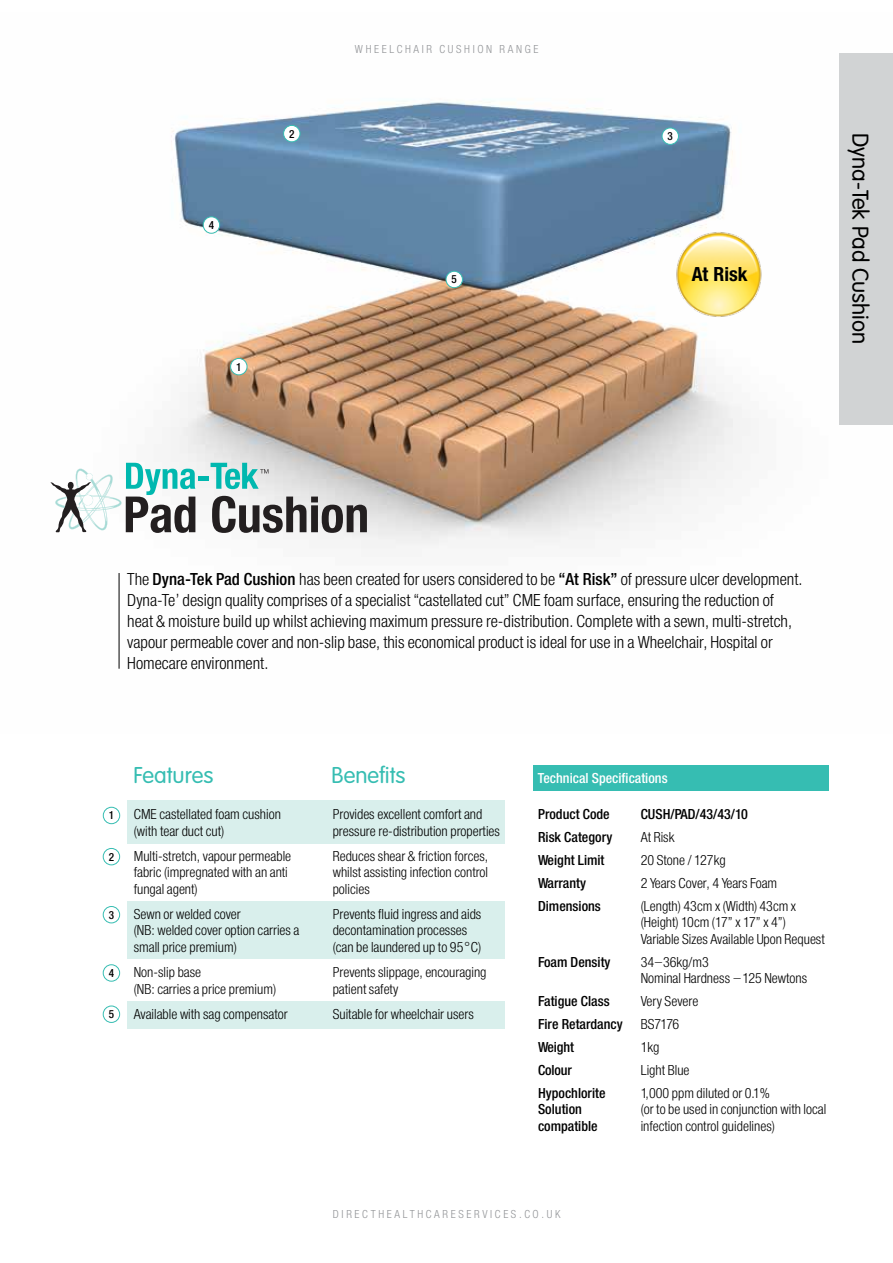
<style>
.page{position:relative;width:893px;height:1263px;background:#fff}
.page>*{position:absolute;margin:0;border:0;box-sizing:border-box;transform-origin:0 0}
.t1{font:53.55px "Helvetica Neue H77";letter-spacing:-.005em;color:#231f20}
.t2{font:300 22.5px "VAG Rounded Std";color:#000}
.t3{font:300 22.5px "VAG Rounded Std";color:#36bdb2}
.t4{font:21px "Helvetica Neue H77";color:#000}
.t5{font:18px/21px "Helvetica Neue H47";color:#000}
.t6{font:15px/16.5px "Helvetica Neue H47";color:#000}
.t7{font:15px/23px "Helvetica Neue H67";color:#000}
.t8{font:15px "Helvetica Neue H67";color:#fff}
.t9{font:12px "Helvetica Neue H47";letter-spacing:.22em;color:#939598}
.t10{font:12px "Helvetica Neue H67";color:#000}
.s1{font-family:"Helvetica Neue H67"}
</style>
<div class="page">
<img style="left:50px;top:53px;width:843px;height:616px">
<div style="left:127px;top:801px;width:378px;height:43px;background:#d9efec"></div>
<div style="left:127px;top:901px;width:378px;height:58px;background:#d9efec"></div>
<div style="left:127px;top:1001px;width:378px;height:28px;background:#d9efec"></div>
<div style="left:103px;top:906px;width:17px;height:17px;border:1px solid #36bdb2;border-radius:50%"></div>
<div style="left:103px;top:964px;width:17px;height:17px;border:1px solid #36bdb2;border-radius:50%"></div>
<div style="left:103px;top:1006px;width:17px;height:17px;border:1px solid #36bdb2;border-radius:50%"></div>
<hr style="left:119px;top:573px;width:1px;height:96px;background:#000">
<div style="left:533px;top:765px;width:296px;height:26px;background:#36bdb2"></div>
<div style="left:103px;top:807px;width:17px;height:17px;border:1px solid #36bdb2;border-radius:50%"></div>
<div style="left:103px;top:848px;width:17px;height:17px;border:1px solid #36bdb2;border-radius:50%"></div>
<div style="left:840px;top:53px;width:53px;height:371px;background:#d1d3d4"></div>
<div style="left:231px;top:358px;width:16px;height:17px;background:#fff;border-radius:50%"></div>
<div style="left:230px;top:358px;width:17px;height:17px;border:1px solid #36bdb2;border-radius:50%"></div>
<div style="left:203px;top:217px;width:17px;height:16px;background:#fff;border-radius:50%"></div>
<div style="left:203px;top:216px;width:17px;height:18px;border:1px solid #36bdb2;border-radius:50%"></div>
<div style="left:446px;top:271px;width:16px;height:17px;background:#fff;border-radius:50%"></div>
<div style="left:446px;top:271px;width:17px;height:17px;border:1px solid #36bdb2;border-radius:50%"></div>
<div style="left:284px;top:125px;width:16px;height:17px;background:#fff;border-radius:50%"></div>
<div style="left:283px;top:125px;width:17px;height:17px;border:1px solid #36bdb2;border-radius:50%"></div>
<div style="left:662px;top:128px;width:16px;height:16px;background:#fff;border-radius:50%"></div>
<div style="left:662px;top:128px;width:17px;height:17px;border:1px solid #36bdb2;border-radius:50%"></div>
<img style="left:673px;top:228px;width:92px;height:92px">
<svg style="left:51px;top:463px;width:144px;height:69px"></svg>
<hr style="left:198px;top:476px;width:10px;height:4px;background:#00b8af">
<svg style="left:211px;top:463px;width:57px;height:26px"></svg>
<p class="t10" style="left:209px;top:217px;width:7px">4</p>
<p class="t10" style="left:236px;top:359px;width:7px">1</p>
<p class="t9" style="left:355px;top:41px;width:185px">WHEELCHAIR CUSHION RANGE</p>
<p class="t10" style="left:289px;top:126px;width:7px">2</p>
<p class="t10" style="left:668px;top:128px;width:7px">3</p>
<p class="t10" style="left:452px;top:271px;width:7px">5</p>
<h3 class="t4" style="left:692px;top:260px;width:57px">At Risk</h3>
<h2 class="t2" style="left:873px;top:133px;width:213px;rotate:90deg">Dyna-Tek Pad Cushion</h2>
<h1 class="t1" style="left:123px;top:479px;width:247px">Pad Cushion</h1>
<p class="t5" style="left:127px;top:570px;width:677px">The <span class="s1">Dyna-Tek Pad Cushion</span> has been created for users considered to be <span class="s1">“At Risk”</span> of pressure ulcer development.<br>Dyna-Te’ design quality comprises of a specialist “castellated cut” CME foam surface, ensuring the reduction of heat &amp; moisture build up whilst achieving maximum pressure re-distribution. Complete with a sewn, multi-stretch, vapour permeable cover and non-slip base, this economical product is ideal for use in a Wheelchair, Hospital or Homecare environment.</p>
<p class="t10" style="left:109px;top:807px;width:7px">1</p>
<p class="t10" style="left:109px;top:849px;width:7px">2</p>
<p class="t10" style="left:109px;top:907px;width:7px">3</p>
<p class="t10" style="left:109px;top:965px;width:7px">4</p>
<p class="t10" style="left:109px;top:1006px;width:7px">5</p>
<h2 class="t3" style="left:133px;top:762px;width:82px">Features</h2>
<h2 class="t3" style="left:332px;top:762px;width:75px">Benefits</h2>
<p class="t6" style="left:333px;top:807px;width:169px">Provides excellent comfort and pressure re-distribution properties</p>
<p class="t6" style="left:333px;top:849px;width:157px;text-align:justify">Reduces shear &amp; friction forces, whilst assisting infection control policies</p>
<p class="t6" style="left:333px;top:907px;width:150px">Prevents fluid ingress and aids decontamination processes (can be laundered up to 95°C)</p>
<p class="t6" style="left:333px;top:965px;width:155px">Prevents slippage, encouraging patient safety</p>
<p class="t6" style="left:333px;top:1006px;width:143px">Suitable for wheelchair users</p>
<p class="t6" style="left:134px;top:807px;width:149px">CME castellated foam cushion (with tear duct cut)</p>
<p class="t6" style="left:134px;top:849px;width:159px">Multi-stretch, vapour permeable fabric (impregnated with an anti fungal agent)</p>
<p class="t6" style="left:134px;top:907px;width:167px">Sewn or welded cover<br>(NB: welded cover option carries a small price premium)</p>
<p class="t6" style="left:134px;top:965px;width:144px">Non-slip base<br>(NB: carries a price premium)</p>
<p class="t6" style="left:134px;top:1006px;width:155px">Available with sag compensator</p>
<p class="t8" style="left:538px;top:768px;width:131px">Technical Specifications</p>
<p class="t7" style="left:538px;top:804px;width:76px">Product Code<br>Risk Category<br>Weight Limit<br>Warranty<br>Dimensions</p>
<p class="t7" style="left:538px;top:951px;width:74px">Foam Density</p>
<p class="t7" style="left:538px;top:991px;width:86px">Fatigue Class<br>Fire Retardancy<br>Weight<br>Colour<br>Hypochlorite</p>
<p class="t7" style="left:538px;top:1102px;width:61px;line-height:16.5px">Solution compatible</p>
<p class="t7" style="left:641px;top:804px;width:109px">CUSH/PAD/43/43/10</p>
<p class="t6" style="left:641px;top:827px;width:157px;line-height:22.8px">At Risk<br>20 Stone / 127kg<br>2 Years Cover, 4 Years Foam (Length) 43cm x (Width) 43cm x</p>
<p class="t6" style="left:641px;top:915px;width:186px">(Height) 10cm (17” x 17” x 4”)<br>Variable Sizes Available Upon Request</p>
<p class="t6" style="left:641px;top:955px;width:168px">34–36kg/m3<br>Nominal Hardness – 125 Newtons</p>
<p class="t6" style="left:641px;top:991px;width:131px;line-height:22.8px">Very Severe<br>BS7176<br>1kg<br>Light Blue<br>1,000 ppm diluted or 0.1%</p>
<p class="t6" style="left:641px;top:1102px;width:187px">(or to be used in conjunction with local infection control guidelines)</p>
<p class="t9" style="left:333px;top:1206px;width:229px">DIRECTHEALTHCARESERVICES.CO.UK</p>
</div>
